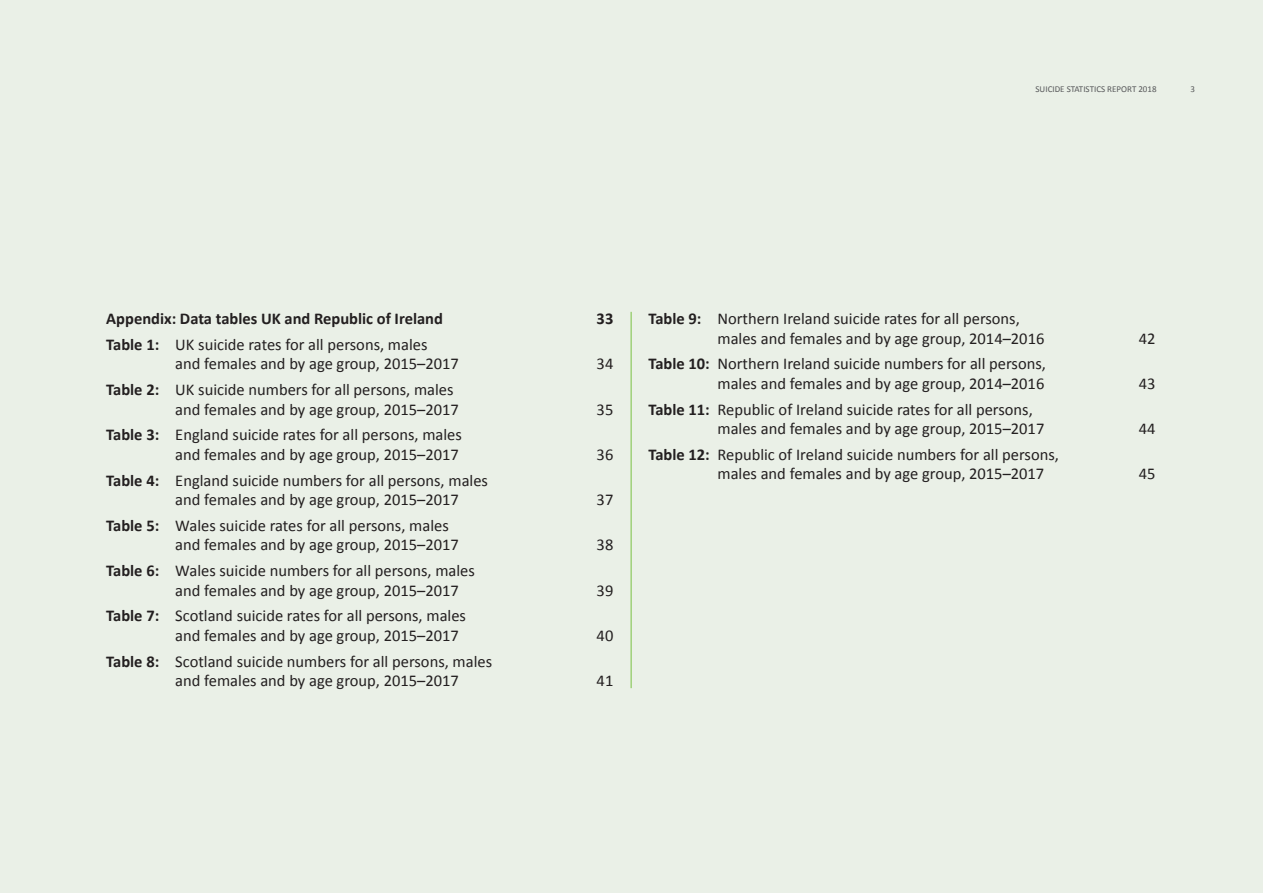
<style>
.page{position:relative;width:1263px;height:893px;background:#eaf0e7}
.page>*{position:absolute;margin:0;border:0;box-sizing:border-box;transform-origin:0 0}
.t1{font:16.5px/19.4px "Calibri";color:#231f20}
.t2{font:700 16.5px "Calibri";color:#231f20}
.t3{font:9px "Calibri";color:#57585a}
.s1{font-weight:700}
</style>
<div class="page">
<hr style="left:631px;top:312px;width:1px;height:376px;background:#79c142">
<p class="t3" style="left:1035px;top:83px;width:123px">SUICIDE STATISTICS REPORT 2018</p>
<p class="t3" style="left:1190px;top:83px;width:6px">3</p>
<p class="t2" style="left:106px;top:308px;width:338px">Appendix: Data tables UK and Republic of Ireland</p>
<p class="t2" style="left:597px;top:308px;width:18px">33</p>
<p class="t1" style="left:175px;top:335px;width:285px;text-indent:-69px"><span class="s1">Table 1:</span> UK suicide rates for all persons, males<br>and females and by age group, 2015–2017</p>
<p class="t1" style="left:597px;top:354px;width:18px">34</p>
<p class="t1" style="left:175px;top:380px;width:285px;text-indent:-69px"><span class="s1">Table 2:</span> UK suicide numbers for all persons, males and females and by age group, 2015–2017</p>
<p class="t1" style="left:106px;top:425px;width:357px;text-align:right"><span class="s1">Table 3:</span> England suicide rates for all persons, males and females and by age group, 2015–2017</p>
<p class="t1" style="left:175px;top:471px;width:314px;text-indent:-69px"><span class="s1">Table 4:</span> England suicide numbers for all persons, males and females and by age group, 2015–2017</p>
<p class="t1" style="left:175px;top:516px;width:285px;text-indent:-69px"><span class="s1">Table 5:</span> Wales suicide rates for all persons, males and females and by age group, 2015–2017</p>
<p class="t1" style="left:175px;top:561px;width:301px;text-indent:-69px"><span class="s1">Table 6:</span> Wales suicide numbers for all persons, males and females and by age group, 2015–2017</p>
<p class="t1" style="left:175px;top:606px;width:292px;text-indent:-69px"><span class="s1">Table 7:</span> Scotland suicide rates for all persons, males and females and by age group, 2015–2017</p>
<p class="t1" style="left:175px;top:651px;width:318px;text-indent:-69px"><span class="s1">Table 8:</span> Scotland suicide numbers for all persons, males and females and by age group, 2015–2017</p>
<p class="t1" style="left:597px;top:400px;width:18px">35</p>
<p class="t1" style="left:597px;top:445px;width:18px">36</p>
<p class="t1" style="left:597px;top:490px;width:18px">37</p>
<p class="t1" style="left:597px;top:535px;width:18px">38</p>
<p class="t1" style="left:597px;top:580px;width:18px">39</p>
<p class="t1" style="left:597px;top:626px;width:18px">40</p>
<p class="t1" style="left:597px;top:671px;width:18px">41</p>
<p class="t1" style="left:717px;top:309px;width:328px;text-indent:-69px"><span class="s1">Table 9:</span> Northern Ireland suicide rates for all persons, males and females and by age group, 2014–2016</p>
<p class="t1" style="left:648px;top:354px;width:399px;text-align:right"><span class="s1">Table 10:</span> Northern Ireland suicide numbers for all persons, males and females and by age group, 2014–2016</p>
<p class="t1" style="left:717px;top:400px;width:328px;text-indent:-69px"><span class="s1">Table 11:</span> Republic of Ireland suicide rates for all persons, males and females and by age group, 2015–2017</p>
<p class="t1" style="left:717px;top:445px;width:343px;text-indent:-69px"><span class="s1">Table 12:</span> Republic of Ireland suicide numbers for all persons, males and females and by age group, 2015–2017</p>
<p class="t1" style="left:1139px;top:328px;width:18px">42</p>
<p class="t1" style="left:1139px;top:374px;width:18px">43</p>
<p class="t1" style="left:1139px;top:419px;width:18px">44</p>
<p class="t1" style="left:1139px;top:464px;width:18px">45</p>
</div>
